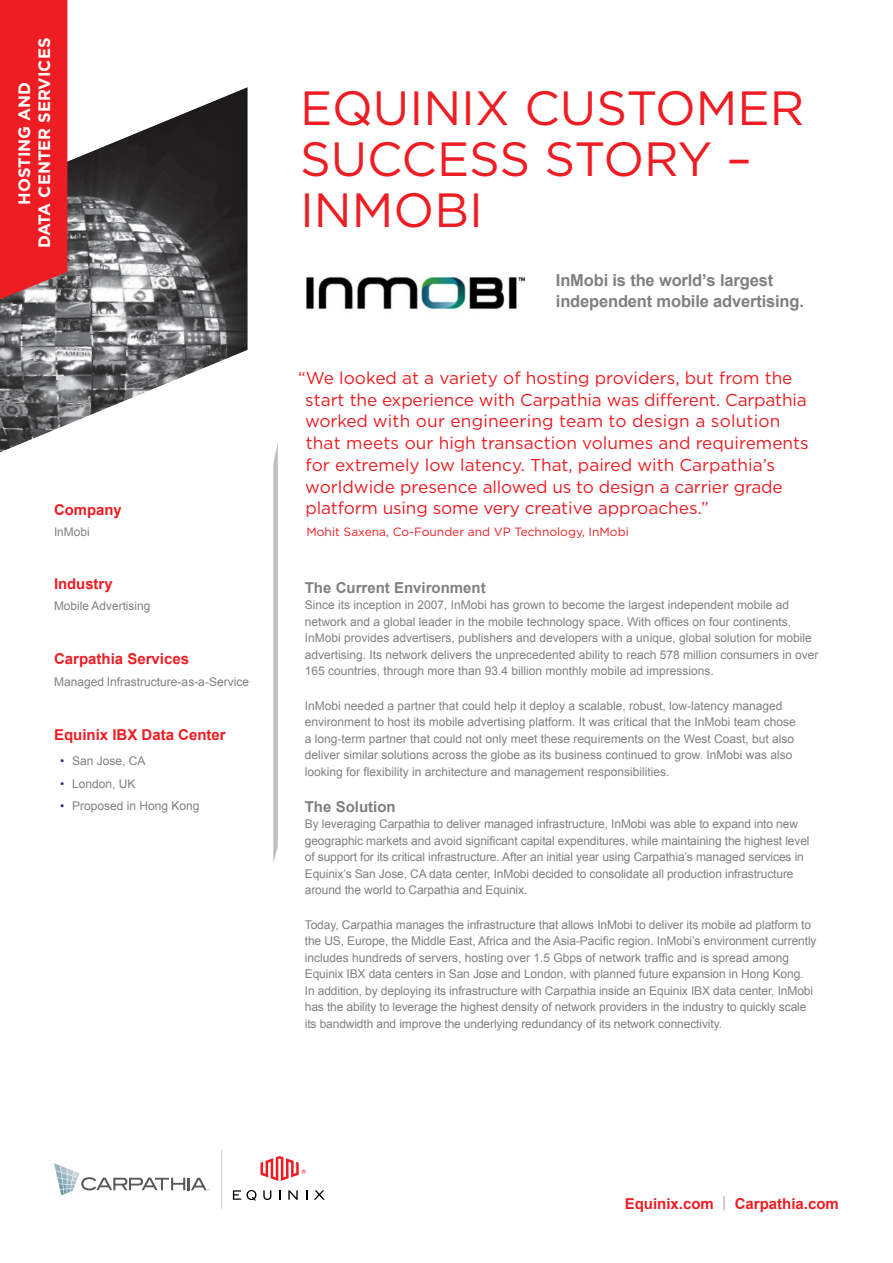
<style>
.page{position:relative;width:893px;height:1263px;background:#fff}
.page>*{position:absolute;margin:0;border:0;box-sizing:border-box;transform-origin:0 0}
.t1{font:48px/51px "Gotham";color:#ee1d23}
.t2{font:17.25px/21.8px "Gotham";color:#ee1d23}
.Lead_in_text{font:700 16.5px/21px "Arial";letter-spacing:-.01em;color:#808083}
.t3{font:700 16.5px/19.8px "Gotham";color:#fff;text-align:center}
.Sidebar_title{font:700 15px "Arial";color:#ee1d23}
.Body_title{font:700 15px "Arial";color:#808083}
.Sidebar_title-2{font:700 14.85px "Arial";color:#ee1d23}
.Body{font:12px/16.5px "Arial";letter-spacing:-.01em;color:#808083}
.t4{font:12px "Gotham";color:#ee1d23}
.Sidebar_body{font:12px "Arial";color:#808083}
.Sidebar_body-2{font:11.85px "Arial";color:#808083}
.s1{color:#1f3f7c}
.s2{color:#bebfc2}
</style>
<div class="page">
<div style="left:0;top:87px;width:250px;height:373px;background:#231f20;opacity:.25"></div>
<svg style="left:273px;top:443px;width:5px;height:420px;background:#c6c7c9"></svg>
<img style="left:306px;top:276px;width:219px;height:34px">
<div style="left:0;top:0;width:67px;height:299px;background:#ee1d23"></div>
<svg style="left:54px;top:1163px;width:156px;height:32px"></svg>
<hr style="left:221px;top:1150px;width:1px;height:59px;background:#d1d2d4">
<svg style="left:233px;top:1190px;width:8px;height:10px"></svg>
<svg style="left:263px;top:1190px;width:8px;height:10px"></svg>
<svg style="left:288px;top:1190px;width:10px;height:10px"></svg>
<svg style="left:314px;top:1190px;width:11px;height:10px"></svg>
<svg style="left:247px;top:1190px;width:9px;height:10px"></svg>
<svg style="left:260px;top:1156px;width:46px;height:25px"></svg>
<p class="t3" style="left:14px;top:248px;width:212px;rotate:-90deg">HOSTING AND<br>DATA CENTER SERVICES</p>
<p class="Sidebar_title-2" style="left:54px;top:500px;width:69px">Company</p>
<p class="Sidebar_body-2" style="left:54px;top:524px;width:37px">InMobi</p>
<p class="Sidebar_title-2" style="left:54px;top:574px;width:60px">Industry</p>
<p class="Sidebar_body-2" style="left:54px;top:598px;width:98px">Mobile Advertising</p>
<p class="Sidebar_title" style="left:54px;top:649px;width:137px">Carpathia Services</p>
<p class="Sidebar_body" style="left:54px;top:673px;width:196px">Managed Infrastructure-as-a-Service</p>
<p class="Sidebar_title" style="left:54px;top:724px;width:173px">Equinix IBX Data Center</p>
<p class="Body" style="left:60px;top:753px;width:87px"><span class="s1">•</span> San Jose, CA</p>
<p class="Body" style="left:60px;top:775px;width:77px"><span class="s1">•</span> London, UK</p>
<p class="Body" style="left:60px;top:798px;width:141px"><span class="s1">•</span> Proposed in Hong Kong</p>
<p class="t1" style="left:300px;top:82px;width:506px">EQUINIX CUSTOMER<br>SUCCESS STORY –<br>INMOBI</p>
<p class="Lead_in_text" style="left:556px;top:270px;width:250px">InMobi is the world’s largest independent mobile advertising.</p>
<p class="t2" style="left:305px;top:366px;width:505px;text-indent:-7px">“We looked at a variety of hosting providers, but from the start the experience with Carpathia was different. Carpathia worked with our engineering team to design a solution that meets our high transaction volumes and requirements for extremely low latency. That, paired with Carpathia’s worldwide presence allowed us to design a carrier grade platform using some very creative approaches.”</p>
<p class="t4" style="left:306px;top:524px;width:324px">Mohit Saxena, Co-Founder and VP Technology, InMobi</p>
<p class="Body_title" style="left:305px;top:577px;width:182px">The Current Environment</p>
<p class="Body" style="left:305px;top:597px;width:515px">Since its inception in 2007, InMobi has grown to become the largest independent mobile ad network and a global leader in the mobile technology space. With offices on four continents, InMobi provides advertisers, publishers and developers with a unique, global solution for mobile advertising. Its network delivers the unprecedented ability to reach 578 million consumers in over 165 countries, through more than 93.4 billion monthly mobile ad impressions.</p>
<p class="Body" style="left:305px;top:697px;width:492px">InMobi needed a partner that could help it deploy a scalable, robust, low-latency managed environment to host its mobile advertising platform. It was critical that the InMobi team chose a long-term partner that could not only meet these requirements on the West Coast, but also deliver similar solutions across the globe as its business continued to grow. InMobi was also looking for flexibility in architecture and management responsibilities.</p>
<p class="Body_title" style="left:305px;top:796px;width:92px">The Solution</p>
<p class="Body" style="left:305px;top:816px;width:506px">By leveraging Carpathia to deliver managed infrastructure, InMobi was able to expand into new geographic markets and avoid significant capital expenditures, while maintaining the highest level of support for its critical infrastructure. After an initial year using Carpathia’s managed services in Equinix’s San Jose, CA data center, InMobi decided to consolidate all production infrastructure around the world to Carpathia and Equinix.</p>
<p class="Body" style="left:305px;top:916px;width:513px">Today, Carpathia manages the infrastructure that allows InMobi to deliver its mobile ad platform to the US, Europe, the Middle East, Africa and the Asia-Pacific region. InMobi’s environment currently includes hundreds of servers, hosting over 1.5 Gbps of network traffic and is spread among Equinix IBX data centers in San Jose and London, with planned future expansion in Hong Kong.<br>In addition, by deploying its infrastructure with Carpathia inside an Equinix IBX data center, InMobi has the ability to leverage the highest density of network providers in the industry to quickly scale its bandwidth and improve the underlying redundancy of its network connectivity.</p>
<p class="Sidebar_title" style="left:625px;top:1194px;width:216px">Equinix.com <span class="s2">|</span> Carpathia.com</p>
</div>
